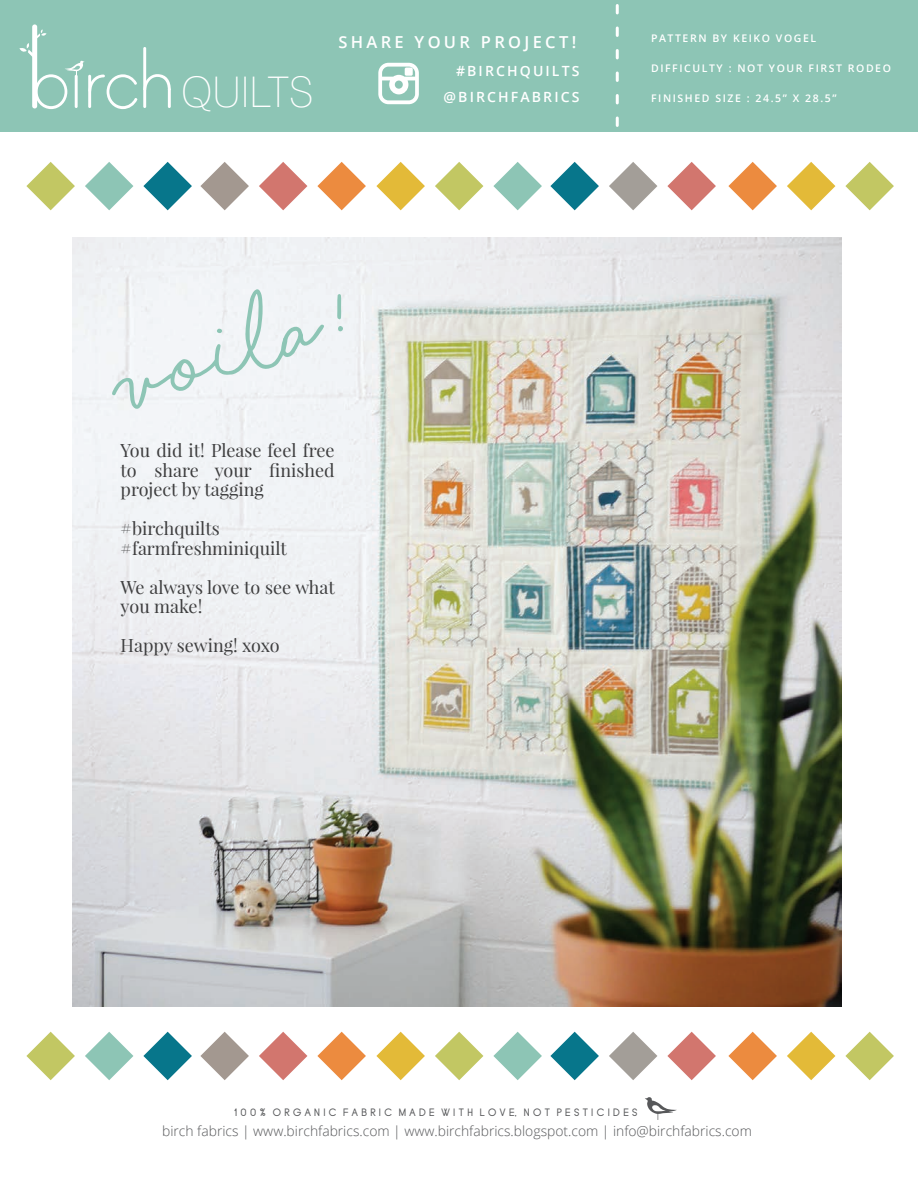
<style>
.page{position:relative;width:918px;height:1188px;background:#fff}
.page>*{position:absolute;margin:0;border:0;box-sizing:border-box;transform-origin:0 0}
.t1{font:700 61.95px "Shorelines Script";color:#8dc5b5}
.t2{font:condensed 42.3px "Lane";color:#fff}
.t3{font:18px/19.5px "Playfair Display";color:#3e3e3f}
.t4{font:600 16.5px "Open Sans";letter-spacing:.2em;color:#fff}
.t5{font:600 14.1px/25.5px "Open Sans";letter-spacing:.15em;color:#fff;text-align:right}
.t6{font:300 13.8px "Open Sans";color:#57585a}
.t7{font:600 10.5px "Open Sans";letter-spacing:.15em;color:#fff}
.t8{font:10.5px "Typo Grotesk";color:#57585a}
</style>
<div class="page">
<svg style="left:26px;top:1032px;width:49px;height:48px"></svg>
<svg style="left:85px;top:1032px;width:48px;height:48px"></svg>
<svg style="left:143px;top:1032px;width:49px;height:48px"></svg>
<svg style="left:200px;top:1032px;width:49px;height:48px"></svg>
<svg style="left:259px;top:1032px;width:48px;height:48px"></svg>
<svg style="left:317px;top:1032px;width:49px;height:48px"></svg>
<svg style="left:376px;top:1032px;width:49px;height:48px"></svg>
<svg style="left:435px;top:1032px;width:48px;height:48px"></svg>
<svg style="left:493px;top:1032px;width:49px;height:48px"></svg>
<svg style="left:550px;top:1032px;width:49px;height:48px"></svg>
<svg style="left:609px;top:1032px;width:48px;height:48px"></svg>
<svg style="left:667px;top:1032px;width:49px;height:48px"></svg>
<svg style="left:728px;top:1032px;width:49px;height:48px"></svg>
<svg style="left:787px;top:1032px;width:48px;height:48px"></svg>
<svg style="left:845px;top:1032px;width:49px;height:48px"></svg>
<svg style="left:26px;top:162px;width:49px;height:48px"></svg>
<svg style="left:85px;top:162px;width:48px;height:48px"></svg>
<svg style="left:143px;top:162px;width:49px;height:48px"></svg>
<svg style="left:200px;top:162px;width:49px;height:48px"></svg>
<svg style="left:259px;top:162px;width:48px;height:48px"></svg>
<svg style="left:317px;top:162px;width:49px;height:48px"></svg>
<svg style="left:376px;top:162px;width:49px;height:48px"></svg>
<svg style="left:435px;top:162px;width:48px;height:48px"></svg>
<svg style="left:493px;top:162px;width:49px;height:48px"></svg>
<svg style="left:550px;top:162px;width:49px;height:48px"></svg>
<svg style="left:609px;top:162px;width:48px;height:48px"></svg>
<svg style="left:667px;top:162px;width:49px;height:48px"></svg>
<svg style="left:728px;top:162px;width:49px;height:48px"></svg>
<svg style="left:787px;top:162px;width:48px;height:48px"></svg>
<svg style="left:845px;top:162px;width:49px;height:48px"></svg>
<div style="left:0;top:0;width:918px;height:132px;background:#8dc5b5"></div>
<div style="left:32px;top:24px;width:5px;height:84px;background:#fff;border-radius:3px"></div>
<svg style="left:19px;top:29px;width:152px;height:80px"></svg>
<svg style="left:616px;top:5px;width:3px;height:122px"></svg>
<svg style="left:378px;top:63px;width:41px;height:41px"></svg>
<div style="left:405px;top:68px;width:8px;height:8px;background:#fff;border-radius:2px"></div>
<svg style="left:645px;top:1097px;width:32px;height:23px"></svg>
<img style="left:72px;top:237px;width:770px;height:770px">
<h2 class="t2" style="left:181px;top:67px;width:134px">QUILTS</h2>
<p class="t4" style="left:338px;top:31px;width:239px">SHARE YOUR PROJECT!</p>
<p class="t5" style="left:444px;top:58px;width:137px">#BIRCHQUILTS @BIRCHFABRICS</p>
<h1 class="t1" style="left:123px;top:363px;width:229px;rotate:-18deg">VOILA !</h1>
<p class="t3" style="left:121px;top:441px;width:216px;text-align:justify">You did it! Please feel free to share your finished project by tagging</p>
<p class="t3" style="left:121px;top:519px;width:168px">#birchquilts #farmfreshminiquilt</p>
<p class="t3" style="left:121px;top:577px;width:216px">We always love to see what you make!</p>
<p class="t3" style="left:121px;top:636px;width:161px">Happy sewing! xoxo</p>
<p class="t7" style="left:651px;top:31px;width:167px">PATTERN BY KEIKO VOGEL</p>
<p class="t7" style="left:651px;top:61px;width:241px">DIFFICULTY : NOT YOUR FIRST RODEO</p>
<p class="t7" style="left:651px;top:91px;width:187px">FINISHED SIZE : 24.5” X 28.5”</p>
<p class="t8" style="left:234px;top:1107px;width:405px">1 0 0 % O R G A N I C F A B R I C M A D E W I T H L O V E, N O T P E S T I C I D E S</p>
<p class="t6" style="left:162px;top:1122px;width:591px">birch fabrics | www.birchfabrics.com | www.birchfabrics.blogspot.com | info@birchfabrics.com</p>
</div>
